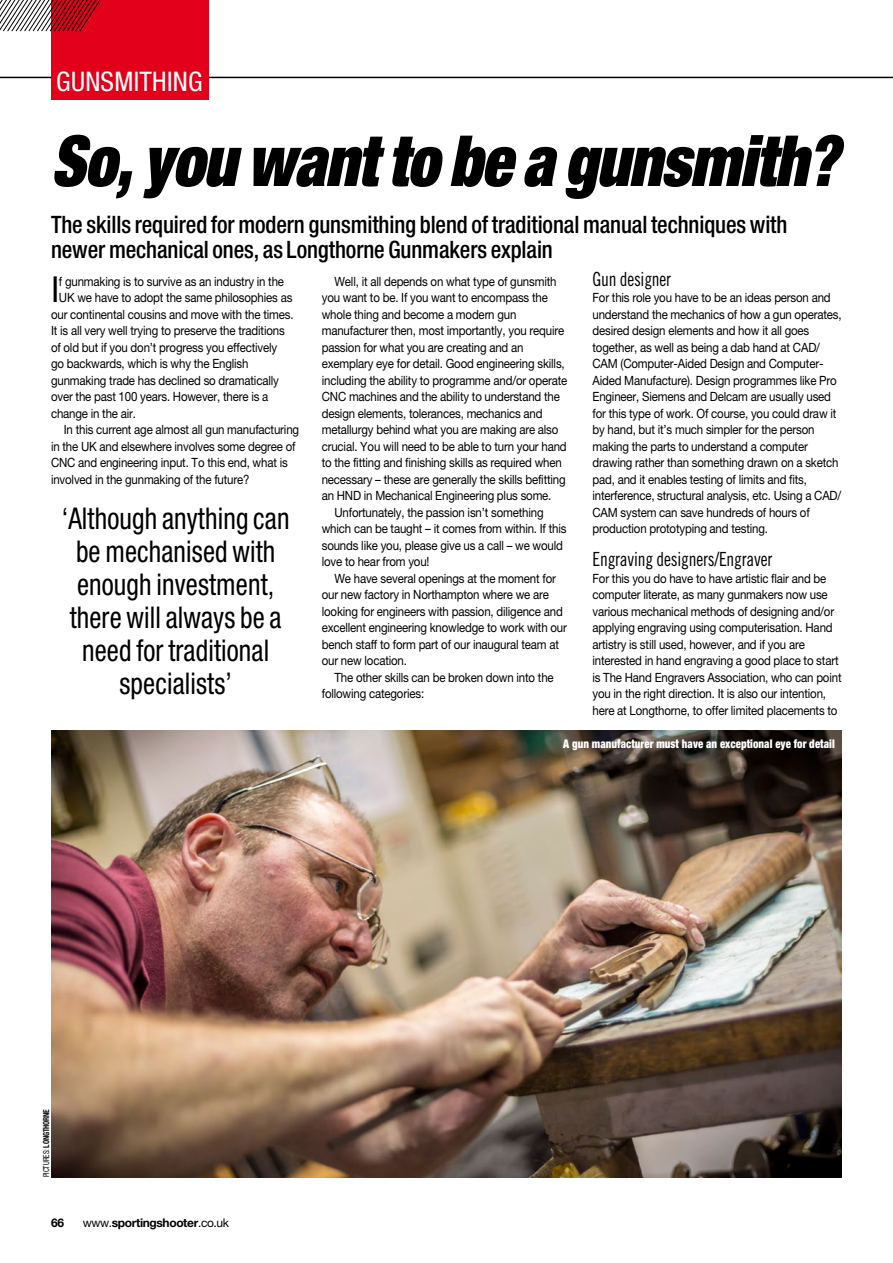
<style>
.page{position:relative;width:893px;height:1263px;background:#fff}
.page>*{position:absolute;margin:0;border:0;box-sizing:border-box;transform-origin:0 0}
.t1{font:italic 900 expanded 70.5px "Helvetica Neue";letter-spacing:-.01em;color:#000;scale:.9 1}
.t2{font:35.85px "Helvetica Neue";color:#000;scale:.9 1}
.t3{font:condensed 30px/33px "Helvetica Neue";letter-spacing:.005em;color:#000;text-align:center;scale:.9 1}
.t4{font:condensed 27px "Helvetica Neue";color:#fff}
.t5{font:500 condensed 24px/25.5px "Helvetica Neue";letter-spacing:-.005em;color:#000;scale:.95 1}
.t6{font:19.5px "Trade Gothic Cond Eighteen";letter-spacing:-.01em;color:#000;scale:.9 1}
.t7{font:12.75px/16.5px "Helvetica Neue";letter-spacing:-.015em;color:#000;scale:.9 1}
.t8{font:900 condensed 12px "Helvetica Neue";letter-spacing:.005em;color:#fff;scale:.9 1}
.t9{font:700 12px "Helvetica Neue";letter-spacing:-.03em;color:#000}
.t10{font:700 condensed 8.25px "Helvetica Neue";letter-spacing:-.015em;color:#000;scale:.9 1}
.s1{font-weight:400}
</style>
<div class="page">
<hr style="left:0;top:77px;width:893px;height:1px;background:#000">
<div style="left:51px;top:0;width:157px;height:99px;background:#e2001a"></div>
<svg style="left:0;top:0;width:101px;height:32px"></svg>
<img style="left:51px;top:730px;width:791px;height:447px">
<h3 class="t4" style="left:56px;top:66px;width:148px">gunsmithing</h3>
<h1 class="t1" style="left:51px;top:116px;width:877px">So, you want to be a gunsmith?</h1>
<h3 class="t5" style="left:51px;top:211px;width:777px">The skills required for modern gunsmithing blend of traditional manual techniques with newer mechanical ones, as Longthorne Gunmakers explain</h3>
<h2 class="t2" style="left:51px;top:268px;width:11px">I</h2>
<p class="t7" style="left:59px;top:273px;width:252px">f gunmaking is to survive as an industry in the</p>
<h3 class="t6" style="left:592px;top:267px;width:89px">Gun designer</h3>
<p class="t7" style="left:592px;top:289px;width:278px">For this role you have to be an ideas person and understand the mechanics of how a gun operates, desired design elements and how it all goes together, as well as being a dab hand at CAD/ CAM (Computer-Aided Design and Computer-Aided Manufacture). Design programmes like Pro Engineer, Siemens and Delcam are usually used for this type of work. Of course, you could draw it by hand, but it’s much simpler for the person making the parts to understand a computer drawing rather than something drawn on a sketch pad, and it enables testing of limits and fits, interference, structural analysis, etc. Using a CAD/ CAM system can save hundreds of hours of production prototyping and testing.</p>
<h3 class="t6" style="left:592px;top:548px;width:201px">Engraving designers/Engraver</h3>
<p class="t7" style="left:592px;top:570px;width:278px">For this you do have to have artistic flair and be computer literate, as many gunmakers now use various mechanical methods of designing and/or applying engraving using computerisation. Hand artistry is still used, however, and if you are interested in hand engraving a good place to start is The Hand Engravers Association, who can point you in the right direction. It is also our intention, here at Longthorne, to offer limited placements to</p>
<p class="t7" style="left:334px;top:273px;width:248px">Well, it all depends on what type of gunsmith</p>
<p class="t7" style="left:322px;top:289px;width:253px">you want to be. If you want to encompass the</p>
<p class="t7" style="left:322px;top:306px;width:218px">whole thing and become a modern gun</p>
<p class="t7" style="left:322px;top:322px;width:271px">manufacturer then, most importantly, you require</p>
<p class="t7" style="left:322px;top:339px;width:226px">passion for what you are creating and an</p>
<p class="t7" style="left:322px;top:355px;width:271px">exemplary eye for detail. Good engineering skills,</p>
<p class="t7" style="left:322px;top:372px;width:274px">including the ability to programme and/or operate</p>
<p class="t7" style="left:322px;top:388px;width:266px">CNC machines and the ability to understand the</p>
<p class="t7" style="left:322px;top:405px;width:247px">design elements, tolerances, mechanics and</p>
<p class="t7" style="left:322px;top:421px;width:265px">metallurgy behind what you are making are also</p>
<p class="t7" style="left:322px;top:438px;width:274px">crucial. You will need to be able to turn your hand</p>
<p class="t7" style="left:322px;top:454px;width:268px">to the fitting and finishing skills as required when</p>
<p class="t7" style="left:322px;top:471px;width:273px">necessary – these are generally the skills befitting</p>
<p class="t7" style="left:322px;top:487px;width:257px">an HND in Mechanical Engineering plus some.</p>
<p class="t7" style="left:334px;top:504px;width:234px">Unfortunately, the passion isn’t something</p>
<p class="t7" style="left:322px;top:520px;width:273px">which can be taught – it comes from within. If this</p>
<p class="t7" style="left:322px;top:537px;width:270px">sounds like you, please give us a call – we would</p>
<p class="t7" style="left:322px;top:553px;width:121px">love to hear from you!</p>
<p class="t7" style="left:334px;top:570px;width:248px">We have several openings at the moment for</p>
<p class="t7" style="left:322px;top:586px;width:254px">our new factory in Northampton where we are</p>
<p class="t7" style="left:322px;top:603px;width:269px">looking for engineers with passion, diligence and</p>
<p class="t7" style="left:322px;top:619px;width:274px">excellent engineering knowledge to work with our</p>
<p class="t7" style="left:322px;top:636px;width:265px">bench staff to form part of our inaugural team at</p>
<p class="t7" style="left:322px;top:652px;width:96px">our new location.</p>
<p class="t7" style="left:334px;top:669px;width:245px">The other skills can be broken down into the</p>
<p class="t7" style="left:322px;top:685px;width:115px">following categories:</p>
<p class="t7" style="left:59px;top:289px;width:261px">UK we have to adopt the same philosophies as</p>
<p class="t7" style="left:51px;top:306px;width:271px">our continental cousins and move with the times.</p>
<p class="t7" style="left:51px;top:322px;width:261px">It is all very well trying to preserve the traditions</p>
<p class="t7" style="left:51px;top:339px;width:253px">of old but if you don’t progress you effectively</p>
<p class="t7" style="left:51px;top:355px;width:221px">go backwards, which is why the English</p>
<p class="t7" style="left:51px;top:372px;width:255px">gunmaking trade has declined so dramatically</p>
<p class="t7" style="left:51px;top:388px;width:243px">over the past 100 years. However, there is a</p>
<p class="t7" style="left:51px;top:405px;width:96px">change in the air.</p>
<p class="t7" style="left:64px;top:421px;width:263px">In this current age almost all gun manufacturing</p>
<p class="t7" style="left:51px;top:438px;width:273px">in the UK and elsewhere involves some degree of</p>
<p class="t7" style="left:51px;top:454px;width:265px">CNC and engineering input. To this end, what is</p>
<p class="t7" style="left:51px;top:471px;width:222px">involved in the gunmaking of the future?</p>
<h3 class="t3" style="left:62px;top:501px;width:255px">‘Although anything can be mechanised with enough investment, there will always be a need for traditional specialists’</h3>
<p class="t10" style="left:41px;top:1177px;width:77px;rotate:-90deg"><span class="s1">Pictures:</span> longthorne</p>
<p class="t9" style="left:51px;top:1215px;width:14px">66</p>
<p class="t9" style="left:83px;top:1215px;width:148px"><span class="s1">www.</span>sportingshooter<span class="s1">.co.uk</span></p>
<p class="t8" style="left:563px;top:736px;width:303px">A gun manufacturer must have an exceptional eye for detail</p>
</div>
